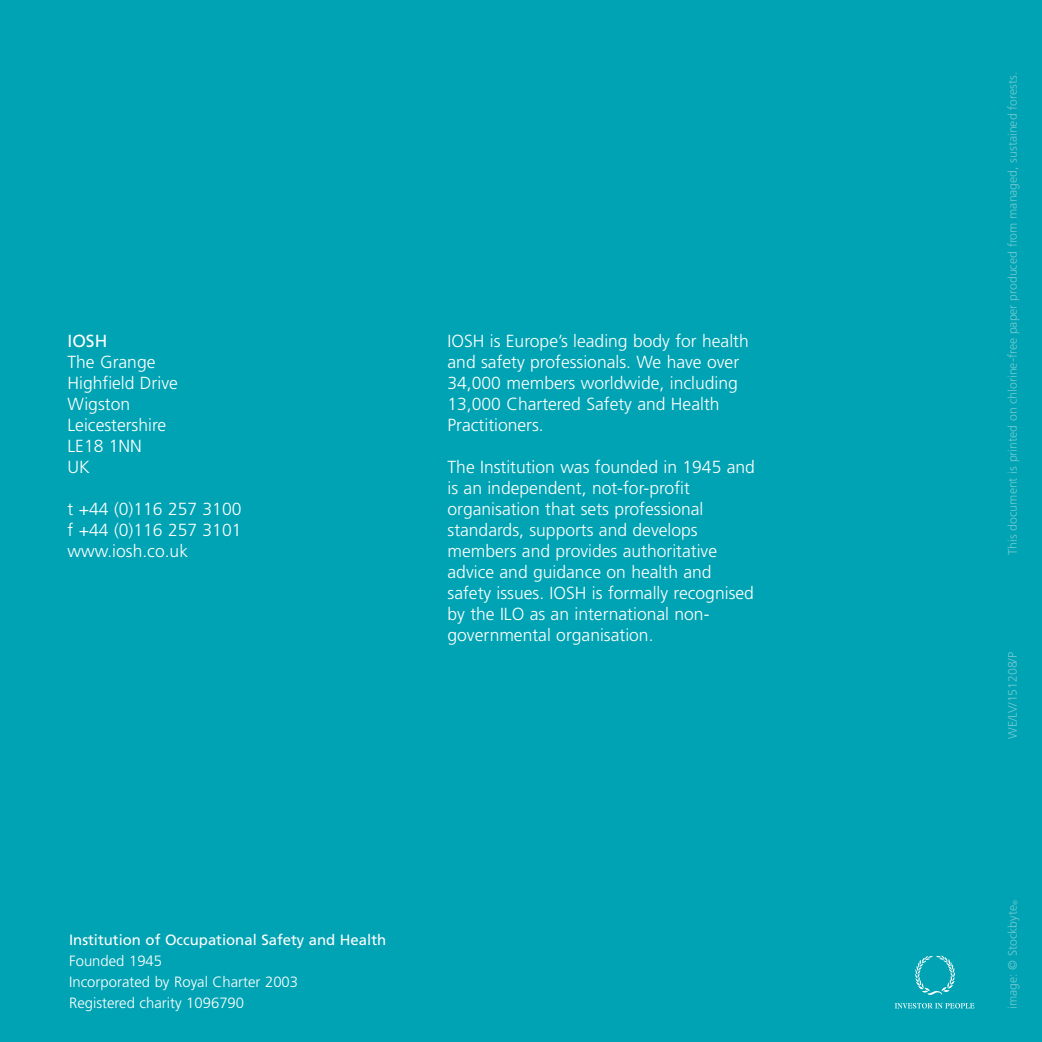
<style>
.page{position:relative;width:1042px;height:1042px;background:#00a3b3}
.page>*{position:absolute;margin:0;border:0;box-sizing:border-box;transform-origin:0 0}
.t1{font:300 17.5px/21px "Frutiger";color:#fff}
.t2{font:17.5px "Frutiger";color:#fff}
.t3{font:300 14.88px/21px "Frutiger";color:#fff}
.t4{font:14.88px "Frutiger";color:#fff}
.t5{font:300 12.25px "Frutiger";color:#72c9d4}
.s1{font-size:6.12px}
</style>
<div class="page">
<svg style="left:895px;top:1003px;width:79px;height:5px"></svg>
<svg style="left:915px;top:955px;width:40px;height:40px"></svg>
<p class="t2" style="left:67px;top:333px;width:41px">IOSH</p>
<p class="t1" style="left:67px;top:352px;width:112px">The Grange<br>Highfield Drive<br>Wigston<br>Leicestershire<br>LE18 1NN<br>UK</p>
<p class="t1" style="left:67px;top:499px;width:175px;text-align:justify">t +44 (0)116 257 3100 f +44 (0)116 257 3101 www.iosh.co.uk</p>
<p class="t1" style="left:447px;top:331px;width:303px">IOSH is Europe’s leading body for health and safety professionals. We have over 34,000 members worldwide, including 13,000 Chartered Safety and Health Practitioners.</p>
<p class="t1" style="left:447px;top:457px;width:309px">The Institution was founded in 1945 and is an independent, not-for-profit organisation that sets professional standards, supports and develops members and provides authoritative advice and guidance on health and safety issues. IOSH is formally recognised by the ILO as an international non&shy;governmental organisation.</p>
<p class="t4" style="left:69px;top:934px;width:319px">Institution of Occupational Safety and Health</p>
<p class="t3" style="left:69px;top:951px;width:230px">Founded 1945<br>Incorporated by Royal Charter 2003<br>Registered charity 1096790</p>
<p class="t5" style="left:1008px;top:555px;width:484px;rotate:-90deg">This document is printed on chlorine-free paper produced from managed, sustained forests.</p>
<p class="t5" style="left:1008px;top:739px;width:88px;rotate:-90deg">WE/LV/151208/P</p>
<p class="t5" style="left:1008px;top:1009px;width:110px;rotate:-90deg">image: © Stockbyte<span class="s1">®</span></p>
</div>
